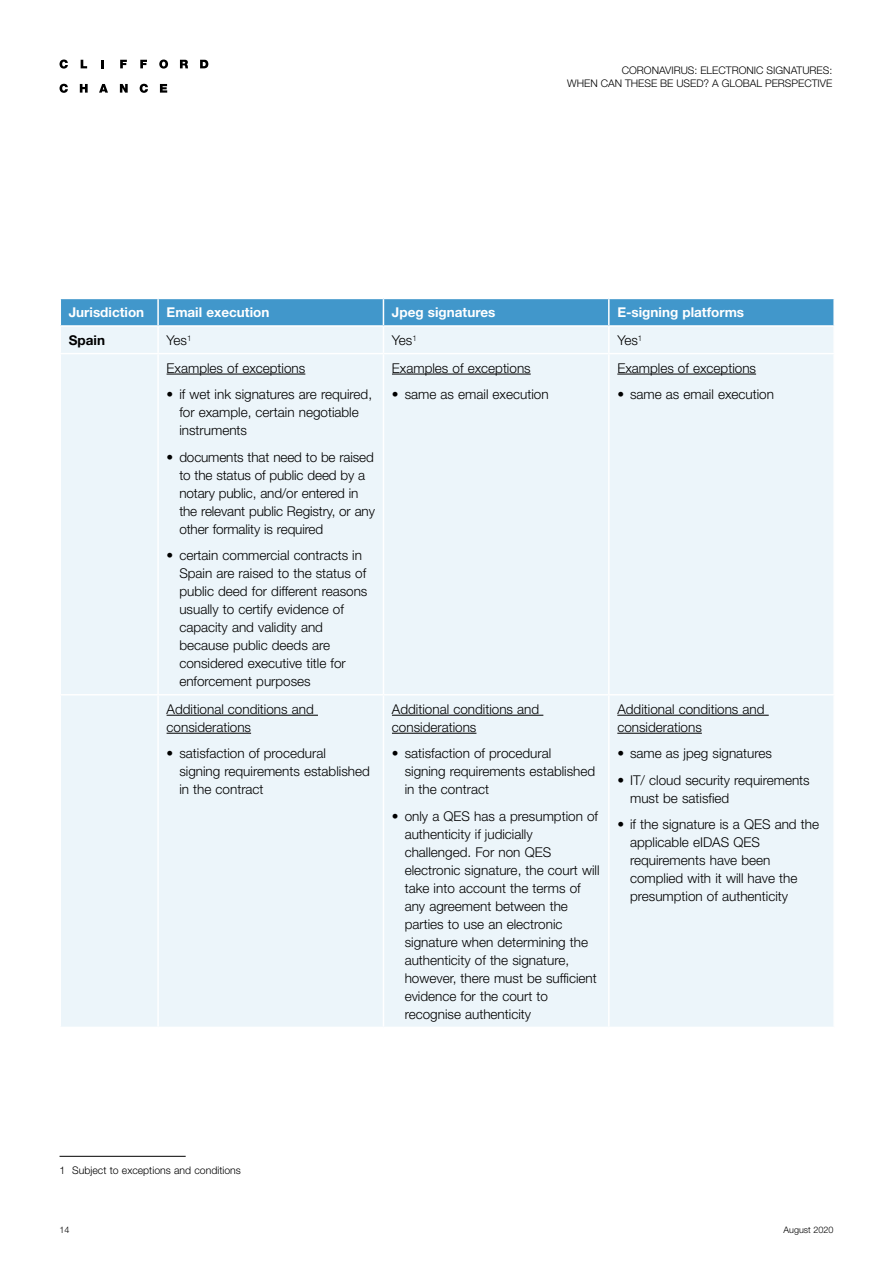
<style>
.page{position:relative;width:893px;height:1263px;background:#fff}
.page>*{position:absolute;margin:0;border:0;box-sizing:border-box;transform-origin:0 0}
.t1{font:300 13.5px/18px "Helvetica Neue LT";color:#000}
.t2{font:700 13.5px "Helvetica Neue LT";color:#fff}
.t3{font:700 13.5px "Helvetica Neue LT";color:#000}
.t4{font:300 10.5px/13.5px "Helvetica Neue LT";color:#000;text-align:right}
.t5{font:300 9px "Helvetica Neue LT";color:#000}
</style>
<div class="page">
<svg style="left:60px;top:60px;width:8px;height:9px"></svg>
<svg style="left:81px;top:60px;width:6px;height:8px"></svg>
<svg style="left:102px;top:60px;width:2px;height:8px"></svg>
<svg style="left:120px;top:60px;width:7px;height:8px"></svg>
<svg style="left:140px;top:60px;width:7px;height:8px"></svg>
<svg style="left:159px;top:60px;width:9px;height:9px"></svg>
<svg style="left:180px;top:60px;width:8px;height:8px"></svg>
<svg style="left:200px;top:60px;width:8px;height:8px"></svg>
<svg style="left:60px;top:84px;width:8px;height:9px"></svg>
<svg style="left:80px;top:84px;width:8px;height:9px"></svg>
<svg style="left:99px;top:84px;width:9px;height:9px"></svg>
<svg style="left:120px;top:84px;width:8px;height:9px"></svg>
<svg style="left:140px;top:84px;width:8px;height:9px"></svg>
<svg style="left:160px;top:84px;width:7px;height:9px"></svg>
<div style="left:61px;top:354px;width:772px;height:673px;background:#ecf5fa"></div>
<svg style="left:60px;top:298px;width:773px;height:55px;background:#99c7e3"></svg>
<hr style="left:609px;top:298px;width:226px;height:1px;background:#fff">
<hr style="left:608px;top:299px;width:2px;height:26px;background:#fff">
<hr style="left:60px;top:325px;width:98px;height:2px;background:#fff">
<hr style="left:158px;top:325px;width:225px;height:2px;background:#fff">
<hr style="left:383px;top:325px;width:226px;height:2px;background:#fff">
<hr style="left:609px;top:325px;width:226px;height:2px;background:#fff">
<hr style="left:157px;top:354px;width:2px;height:340px;background:#fff">
<hr style="left:383px;top:354px;width:1px;height:340px;background:#fff">
<hr style="left:608px;top:354px;width:2px;height:340px;background:#fff">
<hr style="left:157px;top:695px;width:2px;height:332px;background:#fff">
<hr style="left:383px;top:695px;width:1px;height:332px;background:#fff">
<hr style="left:608px;top:695px;width:2px;height:332px;background:#fff">
<hr style="left:60px;top:694px;width:98px;height:1px;background:#fff">
<hr style="left:158px;top:694px;width:225px;height:1px;background:#fff">
<hr style="left:383px;top:694px;width:226px;height:1px;background:#fff">
<hr style="left:609px;top:694px;width:226px;height:1px;background:#fff">
<hr style="left:167px;top:374px;width:138px;height:1px;background:#000">
<hr style="left:392px;top:374px;width:139px;height:1px;background:#000">
<hr style="left:617px;top:374px;width:139px;height:1px;background:#000">
<hr style="left:167px;top:715px;width:151px;height:1px;background:#000">
<hr style="left:167px;top:733px;width:84px;height:1px;background:#000">
<hr style="left:392px;top:715px;width:151px;height:1px;background:#000">
<hr style="left:392px;top:733px;width:84px;height:1px;background:#000">
<hr style="left:617px;top:715px;width:152px;height:1px;background:#000">
<hr style="left:617px;top:733px;width:85px;height:1px;background:#000">
<hr style="left:60px;top:1156px;width:126px;height:1px;background:#000">
<p class="t4" style="left:567px;top:63px;width:267px">CORONAVIRUS: ELECTRONIC SIGNATURES:<br>WHEN CAN THESE BE USED? A GLOBAL PERSPECTIVE</p>
<p class="t2" style="left:69px;top:304px;width:77px">Jurisdiction</p>
<p class="t2" style="left:167px;top:304px;width:104px">Email execution</p>
<p class="t2" style="left:392px;top:304px;width:105px">Jpeg signatures</p>
<p class="t2" style="left:617px;top:304px;width:128px">E-signing platforms</p>
<p class="t3" style="left:69px;top:332px;width:38px">Spain</p>
<p class="t1" style="left:167px;top:331px;width:26px">Yes<sup>1</sup></p>
<p class="t1" style="left:392px;top:331px;width:26px">Yes<sup>1</sup></p>
<p class="t1" style="left:617px;top:331px;width:26px">Yes<sup>1</sup></p>
<p class="t1" style="left:167px;top:359px;width:140px">Examples of exceptions</p>
<p class="t1" style="left:179px;top:385px;width:194px;text-indent:-13px">• if wet ink signatures are required, for example, certain negotiable instruments</p>
<p class="t1" style="left:179px;top:448px;width:197px;text-indent:-13px">• documents that need to be raised to the status of public deed by a notary public, and/or entered in the relevant public Registry, or any other formality is required</p>
<p class="t1" style="left:179px;top:546px;width:190px;text-indent:-13px">• certain commercial contracts in<br>Spain are raised to the status of public deed for different reasons usually to certify evidence of capacity and validity and because public deeds are considered executive title for enforcement purposes</p>
<p class="t1" style="left:392px;top:359px;width:140px">Examples of exceptions</p>
<p class="t1" style="left:392px;top:385px;width:158px">• same as email execution</p>
<p class="t1" style="left:617px;top:359px;width:140px">Examples of exceptions</p>
<p class="t1" style="left:617px;top:385px;width:158px">• same as email execution</p>
<p class="t1" style="left:167px;top:700px;width:149px">Additional conditions and considerations</p>
<p class="t1" style="left:179px;top:744px;width:192px;text-indent:-13px">• satisfaction of procedural signing requirements established in the contract</p>
<p class="t1" style="left:392px;top:700px;width:149px">Additional conditions and considerations</p>
<p class="t1" style="left:405px;top:744px;width:192px;text-indent:-13px">• satisfaction of procedural signing requirements established in the contract</p>
<p class="t1" style="left:405px;top:807px;width:196px;text-indent:-13px">• only a QES has a presumption of authenticity if judicially challenged. For non QES electronic signature, the court will take into account the terms of any agreement between the parties to use an electronic signature when determining the authenticity of the signature, however, there must be sufficient evidence for the court to recognise authenticity</p>
<p class="t1" style="left:617px;top:700px;width:149px">Additional conditions and considerations</p>
<p class="t1" style="left:617px;top:744px;width:156px">• same as jpeg signatures</p>
<p class="t1" style="left:630px;top:771px;width:181px;text-indent:-13px">• IT/ cloud security requirements must be satisfied</p>
<p class="t1" style="left:630px;top:815px;width:190px;text-indent:-13px">• if the signature is a QES and the applicable eIDAS QES requirements have been complied with it will have the presumption of authenticity</p>
<p class="t4" style="left:60px;top:1163px;width:183px">1 Subject to exceptions and conditions</p>
<p class="t5" style="left:60px;top:1224px;width:12px">14</p>
<p class="t5" style="left:784px;top:1224px;width:51px">August 2020</p>
</div>
